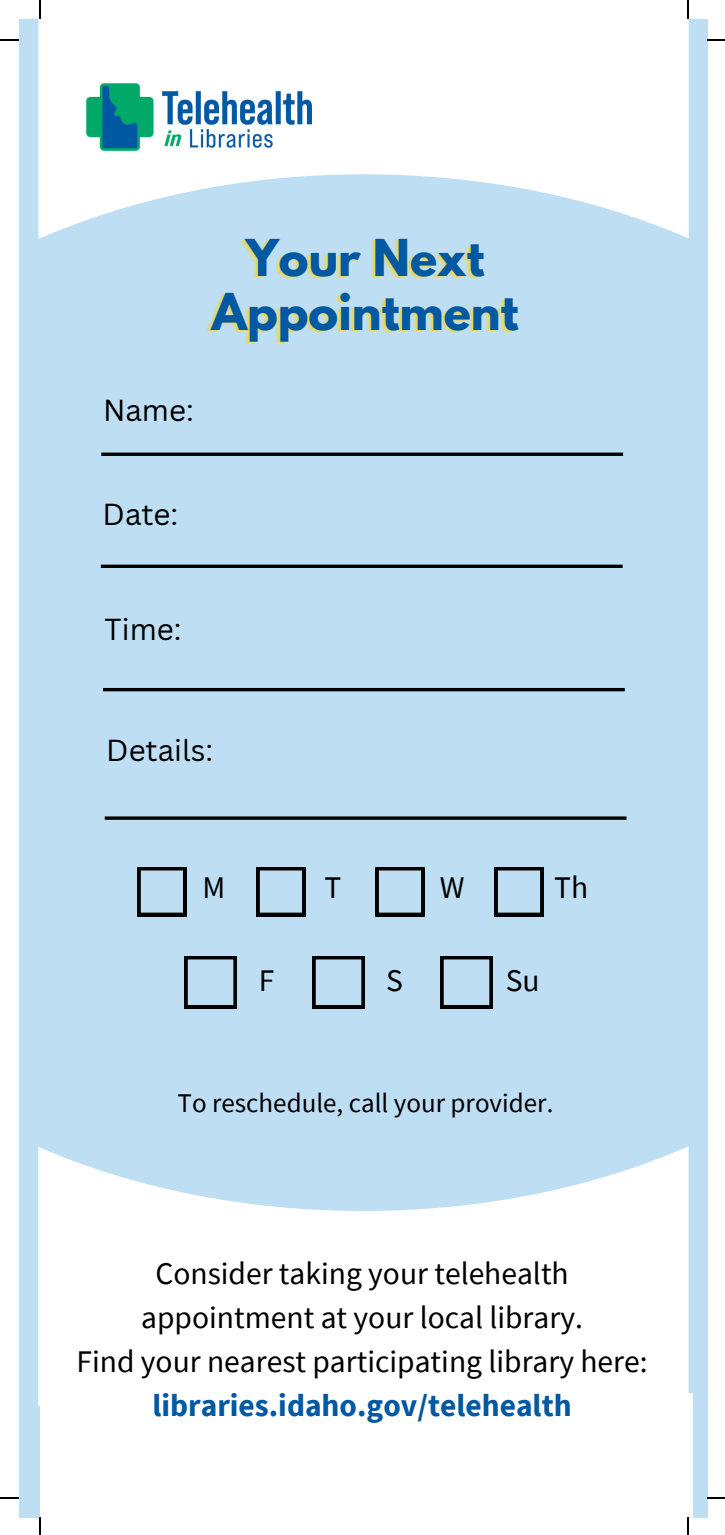
<style>
.page{position:relative;width:725px;height:1535px;background:#fff}
.page>*{position:absolute;margin:0;border:0;box-sizing:border-box;transform-origin:0 0}
.t1{font:700 45px/54px "League Spartan";color:#0158a3;text-align:center}
.t2{font:31.5px/43.9px "Source Sans Pro";color:#000;text-align:center}
.t3{font:29.47px "Canva Sans";color:#000}
.t4{font:27px "Source Sans Pro";color:#000}
.s1{font-weight:700;color:#0158a3}
</style>
<div class="page">
<div style="left:19px;top:19px;width:688px;height:1498px;background:#bedef4"></div>
<svg style="left:312px;top:956px;width:52px;height:52px"></svg>
<svg style="left:184px;top:956px;width:53px;height:52px"></svg>
<svg style="left:494px;top:867px;width:49px;height:49px"></svg>
<svg style="left:375px;top:867px;width:49px;height:49px"></svg>
<svg style="left:256px;top:867px;width:49px;height:49px"></svg>
<svg style="left:38px;top:1146px;width:650px;height:260px;fill:#fff"></svg>
<div style="left:40px;top:1393px;width:652px;height:124px;background:#fff"></div>
<svg style="left:137px;top:867px;width:49px;height:49px"></svg>
<svg style="left:440px;top:956px;width:52px;height:52px"></svg>
<svg style="left:101px;top:452px;width:522px;height:4px;background:#1d2225"></svg>
<svg style="left:101px;top:564px;width:521px;height:4px;background:#1d2226"></svg>
<hr style="left:103px;top:688px;width:521px;height:3px;background:#000">
<svg style="left:105px;top:816px;width:521px;height:4px;background:#1d2225"></svg>
<svg style="left:38px;top:19px;width:650px;height:220px;fill:#fff"></svg>
<img style="left:87px;top:83px;width:224px;height:68px">
<svg style="left:39px;top:0;width:1px;height:19px"></svg>
<svg style="left:0;top:39px;width:19px;height:2px"></svg>
<svg style="left:687px;top:0;width:1px;height:19px"></svg>
<svg style="left:707px;top:39px;width:18px;height:2px"></svg>
<svg style="left:39px;top:1517px;width:1px;height:18px"></svg>
<svg style="left:0;top:1497px;width:19px;height:2px"></svg>
<svg style="left:687px;top:1517px;width:1px;height:18px"></svg>
<svg style="left:707px;top:1497px;width:18px;height:2px"></svg>
<p class="t1" style="left:212px;top:237px;width:308px">Your Next<br>Appointment</p>
<p class="t3" style="left:103px;top:390px;width:92px">Name:</p>
<p class="t3" style="left:103px;top:494px;width:77px">Date:</p>
<p class="t3" style="left:105px;top:609px;width:78px">Time:</p>
<p class="t3" style="left:106px;top:729px;width:109px">Details:</p>
<p class="t2" style="left:202px;top:865px;width:24px">M</p>
<p class="t2" style="left:324px;top:865px;width:18px">T</p>
<p class="t2" style="left:439px;top:865px;width:26px">W</p>
<p class="t2" style="left:554px;top:865px;width:36px">Th</p>
<p class="t2" style="left:259px;top:957px;width:17px">F</p>
<p class="t2" style="left:386px;top:957px;width:18px">S</p>
<p class="t2" style="left:505px;top:957px;width:35px">Su</p>
<p class="t4" style="left:178px;top:1085px;width:377px">To reschedule, call your provider.</p>
<p class="t2" style="left:141px;top:1251px;width:443px">Consider taking your telehealth appointment at your local library.</p>
<p class="t2" style="left:77px;top:1338px;width:572px">Find your nearest participating library here: <span class="s1">libraries.idaho.gov/telehealth</span></p>
</div>
